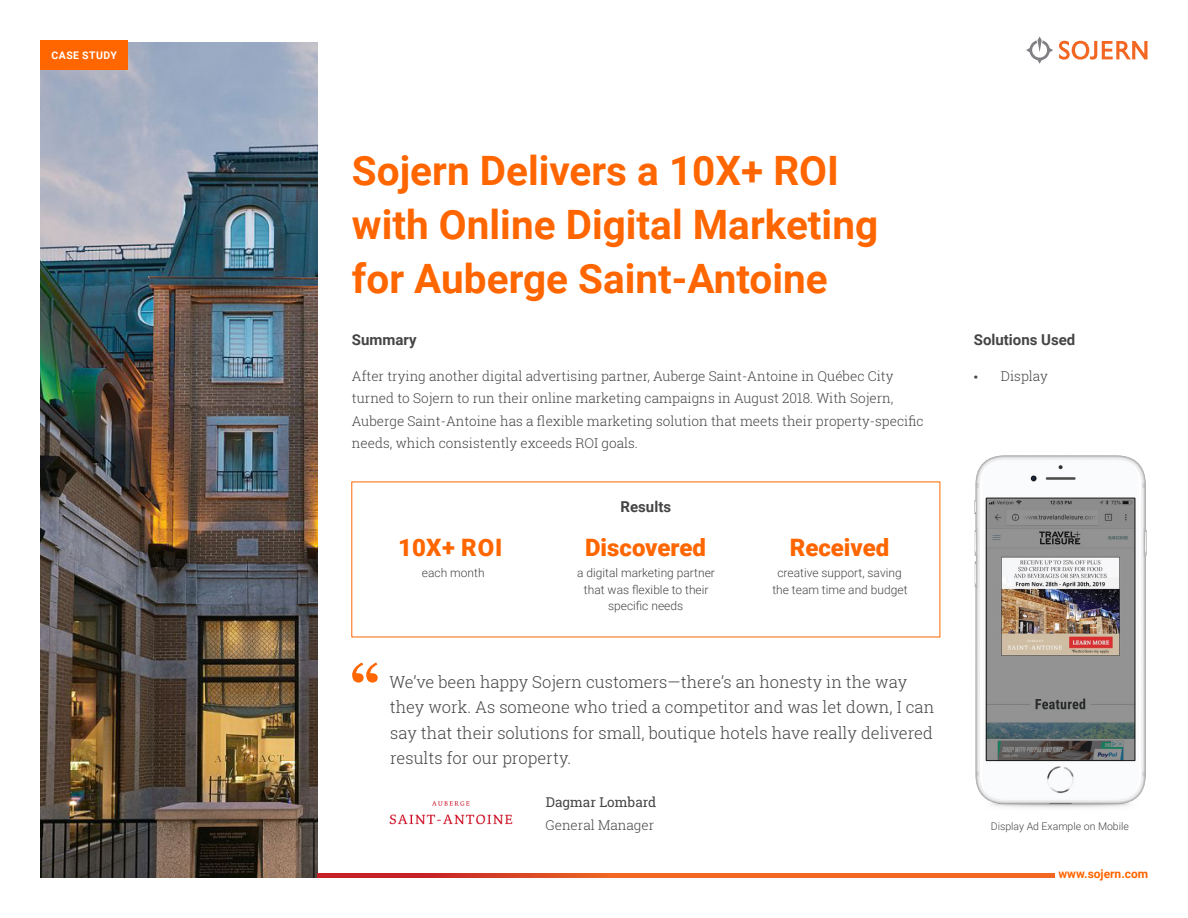
<style>
.page{position:relative;width:1188px;height:918px;background:#fff}
.page>*{position:absolute;margin:0;border:0;box-sizing:border-box;transform-origin:0 0}
.t1{font:700 58.5px "Georgia";color:#f60}
.t2{font:700 40.5px/54px "Roboto";color:#f60}
.t3{font:900 24px "Roboto";color:#f60}
.t4{font:300 16.5px/25.5px "Roboto Slab";color:#454545}
.t5{font:700 15px "Roboto";color:#454545}
.t6{font:300 13.5px/22.5px "Roboto Slab";color:#454545}
.t7{font:13.5px "Roboto Slab";color:#454545}
.t8{font:300 12px/16.5px "Roboto";color:#454545;text-align:center}
.t9{font:300 12px/16.5px "Roboto";color:#464646;text-align:center}
.t10{font:700 12px "Roboto";color:#f60}
.t11{font:300 10.5px "Roboto";color:#454545}
.t12{font:700 10.5px "Roboto";letter-spacing:.045em;color:#fff}
.s1{font-family:"Myriad Pro";font-weight:400;font-size:15px}
</style>
<div class="page">
<img style="left:40px;top:42px;width:278px;height:835px">
<svg style="left:1059px;top:41px;width:88px;height:19px"></svg>
<svg style="left:1026px;top:37px;width:27px;height:27px"></svg>
<img style="left:974px;top:455px;width:173px;height:353px">
<svg style="left:318px;top:874px;width:736px;height:4px;background:#e55423"></svg>
<div style="left:40px;top:40px;width:88px;height:30px;background:#f60"></div>
<img style="left:389px;top:801px;width:124px;height:24px">
<p class="t12" style="left:51px;top:48px;width:67px">CASE STUDY</p>
<h2 class="t2" style="left:352px;top:142px;width:528px">Sojern Delivers a 10X+ ROI with Online Digital Marketing for Auberge Saint-Antoine</h2>
<p class="t5" style="left:352px;top:329px;width:66px">Summary</p>
<p class="t6" style="left:352px;top:364px;width:573px">After trying another digital advertising partner, Auberge Saint-Antoine in Québec City turned to Sojern to run their online marketing campaigns in August 2018. With Sojern, Auberge Saint-Antoine has a flexible marketing solution that meets their property-specific needs, which consistently exceeds ROI goals.</p>
<h3 class="t3" style="left:398px;top:531px;width:106px">10X+ ROI</h3>
<p class="t9" style="left:422px;top:564px;width:64px">each month</p>
<p class="t5" style="left:621px;top:496px;width:52px">Results</p>
<h3 class="t3" style="left:585px;top:531px;width:122px">Discovered</h3>
<p class="t8" style="left:577px;top:564px;width:139px">a digital marketing partner that was flexible to their specific needs</p>
<h3 class="t3" style="left:790px;top:531px;width:101px">Received</h3>
<p class="t9" style="left:772px;top:564px;width:137px">creative support, saving the team time and budget</p>
<h1 class="t1" style="left:350px;top:642px;width:32px">“</h1>
<p class="t4" style="left:389px;top:669px;width:546px">We’ve been happy Sojern customers—there’s an honesty in the way they work. As someone who tried a competitor and was let down, I can say that their solutions for small, boutique hotels have really delivered results for our property.</p>
<p class="t7" style="left:546px;top:793px;width:112px">Dagmar Lombard</p>
<p class="t6" style="left:545px;top:813px;width:110px">General Manager</p>
<p class="t5" style="left:974px;top:329px;width:103px">Solutions Used</p>
<p class="t6" style="left:974px;top:364px;width:76px"><span class="s1">•</span> Display</p>
<p class="t11" style="left:991px;top:819px;width:140px">Display Ad Example on Mobile</p>
<p class="t10" style="left:1058px;top:866px;width:91px">www.sojern.com</p>
</div>
